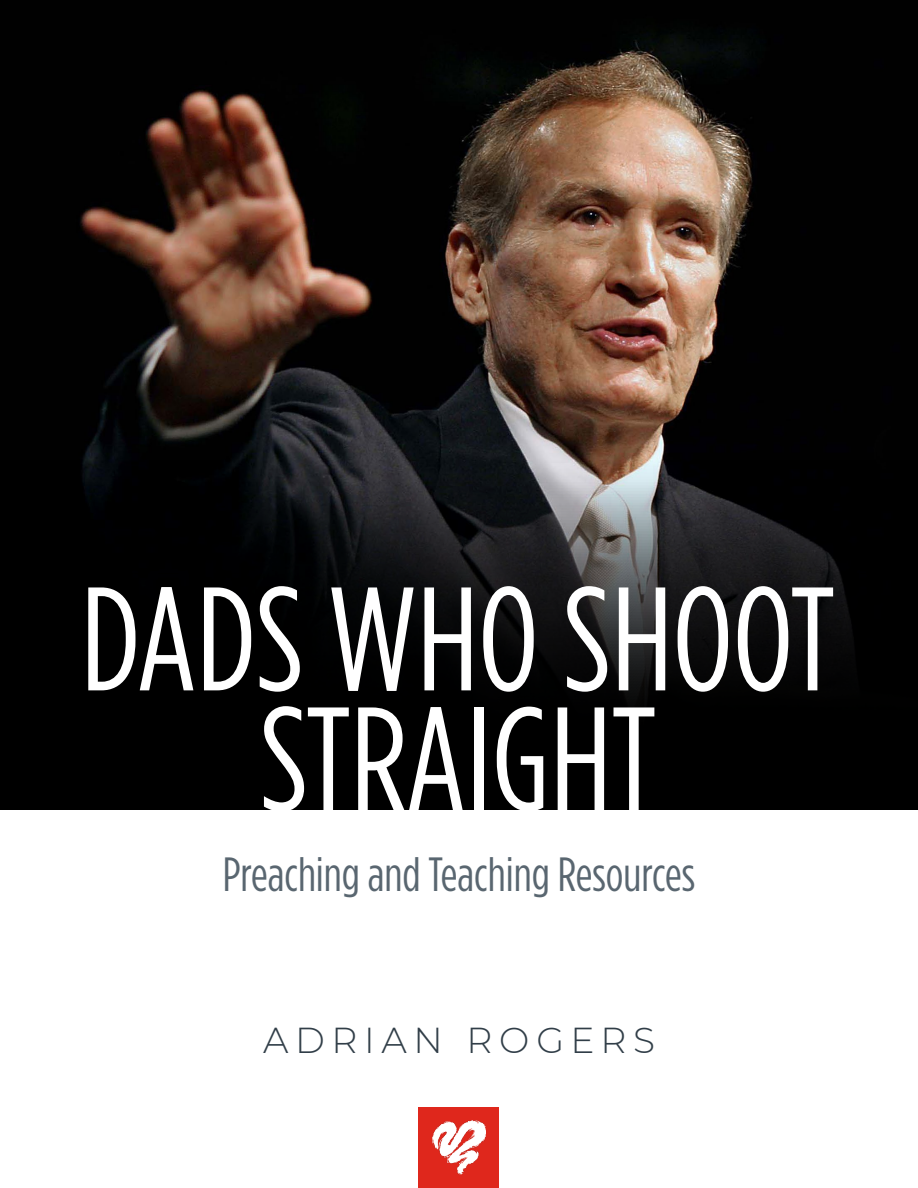
<style>
.page{position:relative;width:918px;height:1188px;background:#fff}
.page>*{position:absolute;margin:0;border:0;box-sizing:border-box;transform-origin:0 0}
.t1{font:147px/120px "Gotham Condensed";color:#fff;text-align:center}
.t2{font:48px "Gotham Condensed";color:#596670}
.t3{font:300 36px "Montserrat";letter-spacing:.185em;color:#313e48}
</style>
<div class="page">
<img style="left:0;top:0;width:918px;height:459px">
<svg style="left:0;top:459px;width:918px;height:351px;background:#0c0c0d"></svg>
<div style="left:418px;top:1107px;width:82px;height:81px;background:#df271c"></div>
<img style="left:432px;top:1121px;width:54px;height:53px">
<p class="t1" style="left:81px;top:577px;width:756px">DADS WHO SHOOT<br>STRAIGHT</p>
<p class="t2" style="left:223px;top:848px;width:474px">Preaching and Teaching Resources</p>
<p class="t3" style="left:263px;top:1016px;width:393px">ADRIAN ROGERS</p>
</div>
